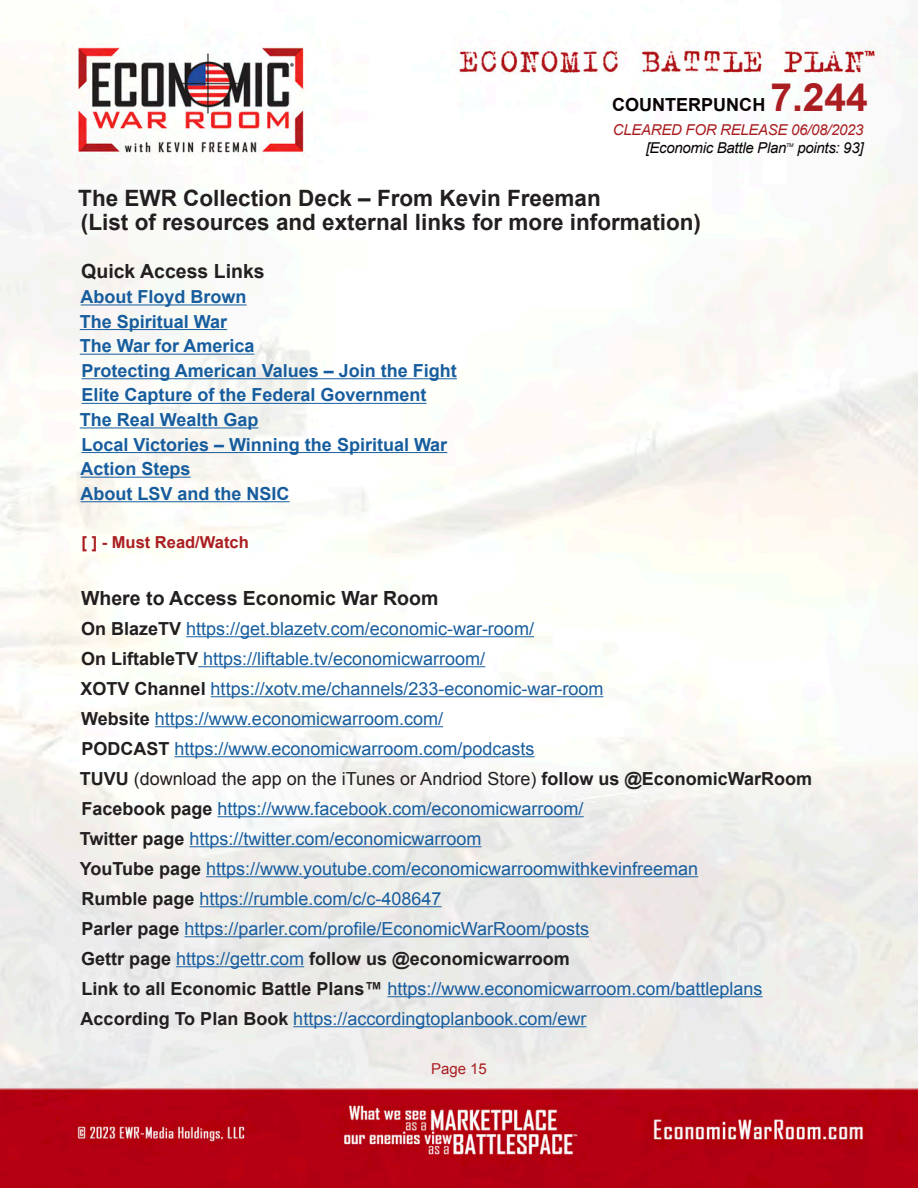
<style>
.page{position:relative;width:918px;height:1188px;background:#fff}
.page>*{position:absolute;margin:0;border:0;box-sizing:border-box;transform-origin:0 0}
.t1{font:700 22.5px "Arial";color:#231f20}
.t2{font:700 19.5px "Arial";color:#231f20}
.t3{font:18px "Arial";color:#175d9e}
.t4{font:700 18px "Arial";color:#175d9e}
.t5{font:18px "Arial";color:#231f20}
.t6{font:700 18px "Arial";color:#231f20}
.t7{font:700 18px "Arial";color:#080302}
.t8{font:700 16.5px "Arial";color:#aa1e21}
.t9{font:italic 15px "Arial";letter-spacing:-.02em;color:#080302}
.t10{font:italic 15px "Arial";letter-spacing:-.02em;color:#aa1e21}
.t11{font:15px "Arial";color:#aa1e21}
.t12{font:italic 5.25px "Arial";color:#080302}
.s1{font-size:39px;color:#aa1e21}
.s2{font-weight:700;color:#231f20}
.s3{font-weight:700}
.s4{font-weight:400;color:#175d9e}
</style>
<div class="page">
<img style="left:0;top:5px;width:918px;height:1183px">
<hr style="left:81px;top:305px;width:166px;height:1px;background:#175d9e">
<hr style="left:80px;top:329px;width:147px;height:1px;background:#175d9e">
<hr style="left:80px;top:354px;width:174px;height:1px;background:#175d9e">
<hr style="left:82px;top:378px;width:375px;height:1px;background:#175d9e">
<hr style="left:82px;top:403px;width:345px;height:1px;background:#175d9e">
<hr style="left:80px;top:428px;width:178px;height:1px;background:#175d9e">
<hr style="left:81px;top:452px;width:366px;height:1px;background:#175d9e">
<hr style="left:81px;top:477px;width:110px;height:1px;background:#175d9e">
<hr style="left:81px;top:501px;width:209px;height:1px;background:#175d9e">
<hr style="left:186px;top:636px;width:348px;height:1px;background:#175d9e">
<hr style="left:198px;top:666px;width:287px;height:1px;background:#175d9e">
<hr style="left:211px;top:696px;width:392px;height:1px;background:#175d9e">
<hr style="left:155px;top:726px;width:288px;height:1px;background:#175d9e">
<hr style="left:175px;top:756px;width:360px;height:1px;background:#175d9e">
<hr style="left:218px;top:816px;width:366px;height:1px;background:#175d9e">
<hr style="left:189px;top:846px;width:293px;height:1px;background:#175d9e">
<hr style="left:206px;top:876px;width:492px;height:1px;background:#175d9e">
<hr style="left:200px;top:906px;width:242px;height:1px;background:#175d9e">
<hr style="left:185px;top:936px;width:404px;height:1px;background:#175d9e">
<hr style="left:176px;top:966px;width:128px;height:1px;background:#175d9e">
<hr style="left:387px;top:996px;width:376px;height:1px;background:#175d9e">
<hr style="left:293px;top:1026px;width:293px;height:1px;background:#175d9e">
<p class="t7" style="left:612px;top:93px;width:257px">COUNTERPUNCH <span class="s1">7.244</span></p>
<p class="t10" style="left:613px;top:120px;width:252px">CLEARED FOR RELEASE 06/08/2023</p>
<p class="t9" style="left:646px;top:138px;width:142px">[Economic Battle Plan</p>
<p class="t12" style="left:786px;top:141px;width:9px">TM</p>
<p class="t9" style="left:797px;top:138px;width:68px">points: 93]</p>
<p class="t1" style="left:78px;top:184px;width:524px">The EWR Collection Deck – From Kevin Freeman</p>
<p class="t1" style="left:81px;top:208px;width:622px">(List of resources and external links for more information)</p>
<p class="t2" style="left:81px;top:259px;width:185px">Quick Access Links</p>
<p class="t4" style="left:81px;top:285px;width:167px">About Floyd Brown</p>
<p class="t4" style="left:80px;top:309px;width:149px">The Spiritual War</p>
<p class="t4" style="left:80px;top:334px;width:176px">The War for America</p>
<p class="t4" style="left:82px;top:359px;width:377px">Protecting American Values – Join the Fight</p>
<p class="t4" style="left:82px;top:383px;width:347px">Elite Capture of the Federal Government</p>
<p class="t4" style="left:80px;top:408px;width:180px">The Real Wealth Gap</p>
<p class="t4" style="left:81px;top:433px;width:367px">Local Victories – Winning the Spiritual War</p>
<p class="t4" style="left:81px;top:457px;width:112px">Action Steps</p>
<p class="t4" style="left:81px;top:482px;width:211px">About LSV and the NSIC</p>
<p class="t8" style="left:82px;top:531px;width:169px">[ ] - Must Read/Watch</p>
<p class="t2" style="left:81px;top:585px;width:359px">Where to Access Economic War Room</p>
<p class="t3" style="left:81px;top:617px;width:454px"><span class="s2">On BlazeTV</span> https://get.blazetv.com/economic-war-room/</p>
<p class="t3" style="left:81px;top:647px;width:406px"><span class="s2">On LiftableTV</span> https://liftable.tv/economicwarroom/</p>
<p class="t3" style="left:81px;top:677px;width:524px"><span class="s2">XOTV Channel</span> https://xotv.me/channels/233-economic-war-room</p>
<p class="t3" style="left:81px;top:707px;width:363px"><span class="s2">Website</span> https://www.economicwarroom.com/</p>
<p class="t3" style="left:82px;top:737px;width:455px"><span class="s2">PODCAST</span> https://www.economicwarroom.com/podcasts</p>
<p class="t5" style="left:80px;top:767px;width:734px"><span class="s3">TUVU</span> (download the app on the iTunes or Andriod Store) <span class="s3">follow us @EconomicWarRoom</span></p>
<p class="t3" style="left:81px;top:797px;width:504px"><span class="s2">Facebook page</span> https://www.facebook.com/economicwarroom/</p>
<p class="t3" style="left:80px;top:827px;width:403px"><span class="s2">Twitter page</span> https://twitter.com/economicwarroom</p>
<p class="t3" style="left:80px;top:857px;width:620px"><span class="s2">YouTube page</span> https://www.youtube.com/economicwarroomwithkevinfreeman</p>
<p class="t3" style="left:82px;top:887px;width:362px"><span class="s2">Rumble page</span> https://rumble.com/c/c-408647</p>
<p class="t3" style="left:82px;top:917px;width:509px"><span class="s2">Parler page</span> https://parler.com/profile/EconomicWarRoom/posts</p>
<p class="t6" style="left:81px;top:947px;width:490px">Gettr page <span class="s4">https://gettr.com</span> follow us @economicwarroom</p>
<p class="t3" style="left:81px;top:977px;width:683px"><span class="s2">Link to all Economic Battle Plans™</span> https://www.economicwarroom.com/battleplans</p>
<p class="t3" style="left:81px;top:1007px;width:507px"><span class="s2">According To Plan Book</span> https://accordingtoplanbook.com/ewr</p>
<p class="t11" style="left:431px;top:1059px;width:57px">Page 15</p>
</div>
